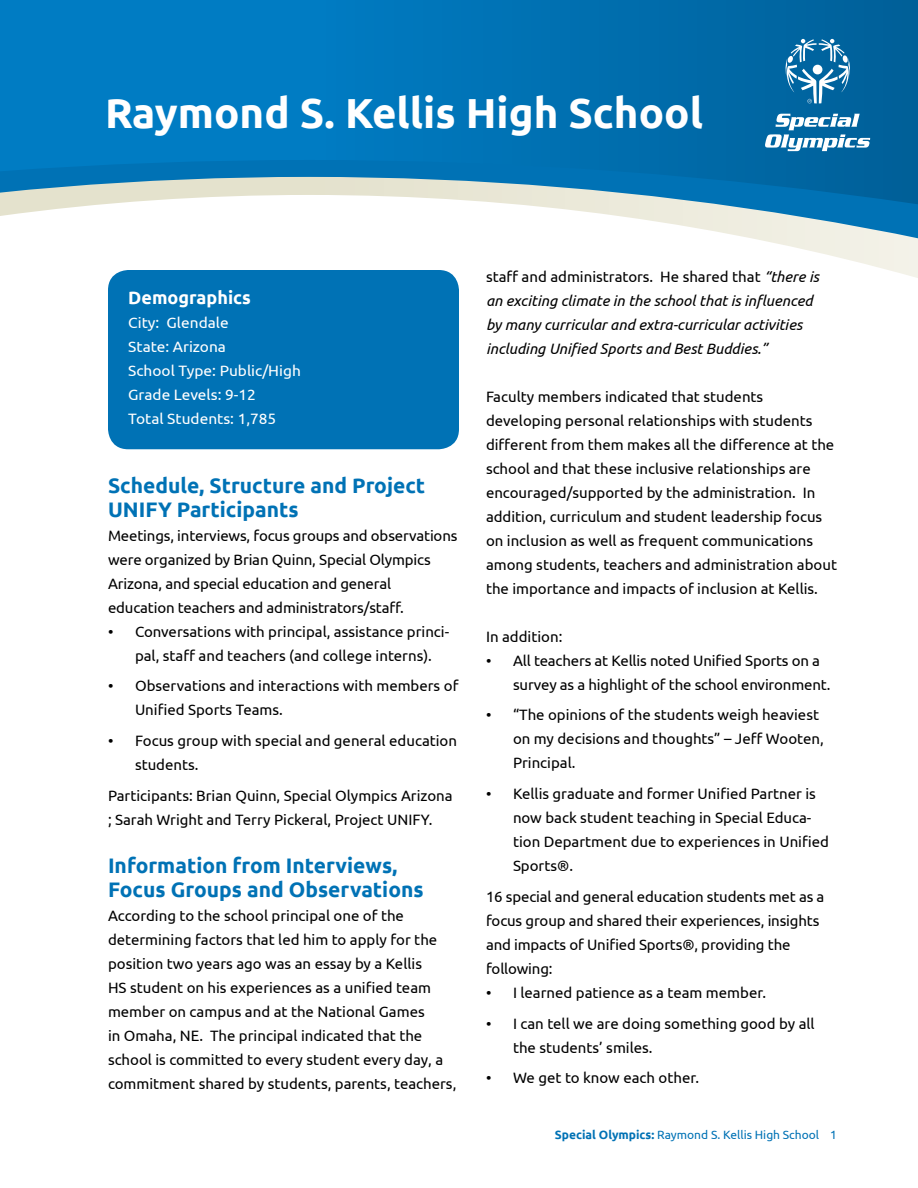
<style>
.page{position:relative;width:918px;height:1188px;background:#fff}
.page>*{position:absolute;margin:0;border:0;box-sizing:border-box;transform-origin:0 0}
.t1{font:700 42px "Ubuntu";color:#fff}
.t2{font:700 21px/24px "Ubuntu";color:#0072b5}
.t3{font:700 18px "Ubuntu";color:#fff}
.t4{font:15px/24px "Ubuntu";color:#000}
.t5{font:italic 15px/24px "Ubuntu";color:#000}
.t6{font:15px/24px "Ubuntu";color:#fff}
.t7{font:12px "Ubuntu";color:#0072b5}
.s1{font-style:normal}
.s2{font-weight:700}
</style>
<div class="page">
<svg style="left:0;top:204px;width:918px;height:82px"></svg>
<svg style="left:0;top:0;width:918px;height:204px;background:#127bb7"></svg>
<div style="left:108px;top:270px;width:351px;height:179px;background:#0072b5;border-radius:20px"></div>
<svg style="left:765px;top:114px;width:105px;height:37px"></svg>
<svg style="left:785px;top:39px;width:66px;height:64px;background:#3e89b6"></svg>
<h1 class="t1" style="left:105px;top:87px;width:599px">Raymond S. Kellis High School</h1>
<p class="t3" style="left:128px;top:287px;width:124px">Demographics</p>
<p class="t6" style="left:128px;top:310px;width:174px">City: Glendale<br>State: Arizona<br>School Type: Public/High<br>Grade Levels: 9-12<br>Total Students: 1,785</p>
<h2 class="t2" style="left:108px;top:473px;width:319px">Schedule, Structure and Project<br>UNIFY Participants</h2>
<p class="t4" style="left:108px;top:523px;width:351px">Meetings, interviews, focus groups and observations were organized by Brian Quinn, Special Olympics Arizona, and special education and general education teachers and administrators/staff.</p>
<p class="t4" style="left:135px;top:619px;width:316px;text-indent:-27px">• Conversations with principal, assistance princi&shy;pal, staff and teachers (and college interns).</p>
<p class="t4" style="left:135px;top:674px;width:325px;text-indent:-27px">• Observations and interactions with members of<br>Unified Sports Teams.</p>
<p class="t4" style="left:135px;top:728px;width:324px;text-indent:-27px">• Focus group with special and general education students.</p>
<p class="t4" style="left:108px;top:783px;width:346px">Participants: Brian Quinn, Special Olympics Arizona ; Sarah Wright and Terry Pickeral, Project UNIFY.</p>
<h2 class="t2" style="left:108px;top:853px;width:317px">Information from Interviews,<br>Focus Groups and Observations</h2>
<p class="t4" style="left:108px;top:903px;width:350px">According to the school principal one of the determining factors that led him to apply for the position two years ago was an essay by a Kellis<br>HS student on his experiences as a unified team member on campus and at the National Games<br>in Omaha, NE. The principal indicated that the school is committed to every student every day, a commitment shared by students, parents, teachers,</p>
<p class="t5" style="left:486px;top:264px;width:334px"><span class="s1">staff and administrators. He shared that</span> “there is an exciting climate in the school that is influenced by many curricular and extra-curricular activities including Unified Sports and Best Buddies.”</p>
<p class="t4" style="left:486px;top:384px;width:353px">Faculty members indicated that students developing personal relationships with students different from them makes all the difference at the school and that these inclusive relationships are encouraged/supported by the administration. In addition, curriculum and student leadership focus on inclusion as well as frequent communications among students, teachers and administration about the importance and impacts of inclusion at Kellis.</p>
<p class="t4" style="left:486px;top:624px;width:78px">In addition:</p>
<p class="t4" style="left:513px;top:648px;width:319px;text-indent:-27px">• All teachers at Kellis noted Unified Sports on a survey as a highlight of the school environment.</p>
<p class="t4" style="left:513px;top:703px;width:312px;text-indent:-27px">• “The opinions of the students weigh heaviest on my decisions and thoughts” – Jeff Wooten,<br>Principal.</p>
<p class="t4" style="left:513px;top:781px;width:317px;text-indent:-27px">• Kellis graduate and former Unified Partner is now back student teaching in Special Educa&shy;tion Department due to experiences in Unified Sports®.</p>
<p class="t4" style="left:486px;top:884px;width:340px">16 special and general education students met as a focus group and shared their experiences, insights and impacts of Unified Sports®, providing the following:</p>
<p class="t4" style="left:486px;top:980px;width:282px">• I learned patience as a team member.</p>
<p class="t4" style="left:513px;top:1011px;width:303px;text-indent:-27px">• I can tell we are doing something good by all the students’ smiles.</p>
<p class="t4" style="left:486px;top:1066px;width:215px">• We get to know each other.</p>
<p class="t7" style="left:555px;top:1127px;width:284px"><span class="s2">Special Olympics:</span> Raymond S. Kellis High School 1</p>
</div>
